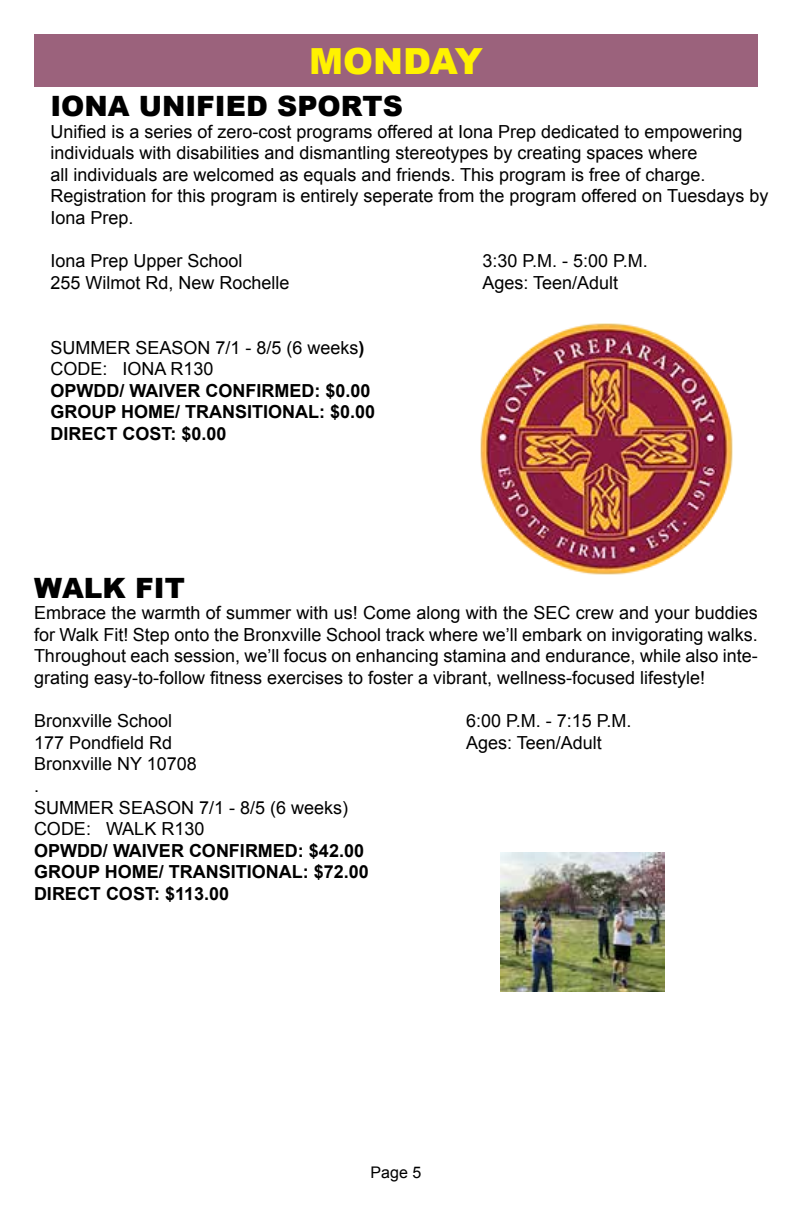
<style>
.page{position:relative;width:792px;height:1224px;background:#fff}
.page>*{position:absolute;margin:0;border:0;box-sizing:border-box;transform-origin:0 0}
.t1{font:900 36px "Arial";color:#fff200}
.t2{font:900 28px "Arial";color:#000}
.t3{font:18px/21.6px "Arial";color:#000}
.t4{font:700 18px/21.6px "Arial";color:#000}
.t5{font:16px "Arial";color:#000}
.s1{font-weight:700}
</style>
<div class="page">
<div style="left:34px;top:34px;width:724px;height:52px;background:#9b627c"></div>
<img style="left:500px;top:852px;width:164px;height:139px">
<img style="left:480px;top:323px;width:253px;height:252px">
<h1 class="t1" style="left:309px;top:35px;width:175px">MONDAY</h1>
<h2 class="t2" style="left:50px;top:86px;width:354px">IONA UNIFIED SPORTS</h2>
<p class="t3" style="left:50px;top:121px;width:720px">Unified is a series of zero-cost programs offered at Iona Prep dedicated to empowering individuals with disabilities and dismantling stereotypes by creating spaces where<br>all individuals are welcomed as equals and friends. This program is free of charge.<br>Registration for this program is entirely seperate from the program offered on Tuesdays by Iona Prep.</p>
<p class="t3" style="left:50px;top:250px;width:194px">Iona Prep Upper School</p>
<p class="t3" style="left:482px;top:250px;width:167px">3:30 P.M. - 5:00 P.M.</p>
<p class="t3" style="left:50px;top:272px;width:241px">255 Wilmot Rd, New Rochelle</p>
<p class="t3" style="left:482px;top:272px;width:137px">Ages: Teen/Adult</p>
<p class="t3" style="left:50px;top:337px;width:316px">SUMMER SEASON 7/1 - 8/5 (6 weeks<span class="s1">)<br></span>CODE: IONA R130</p>
<p class="t4" style="left:50px;top:380px;width:326px">OPWDD/ WAIVER CONFIRMED: $0.00<br>GROUP HOME/ TRANSITIONAL: $0.00<br>DIRECT COST: $0.00</p>
<h2 class="t2" style="left:34px;top:567px;width:152px">WALK FIT</h2>
<p class="t3" style="left:34px;top:602px;width:725px;text-align:justify">Embrace the warmth of summer with us! Come along with the SEC crew and your buddies for Walk Fit! Step onto the Bronxville School track where we’ll embark on invigorating walks.<br>Throughout each session, we’ll focus on enhancing stamina and endurance, while also inte&shy;grating easy-to-follow fitness exercises to foster a vibrant, wellness-focused lifestyle!</p>
<p class="t3" style="left:34px;top:710px;width:140px">Bronxville School</p>
<p class="t3" style="left:466px;top:710px;width:167px">6:00 P.M. - 7:15 P.M.</p>
<p class="t3" style="left:34px;top:732px;width:140px">177 Pondfield Rd</p>
<p class="t3" style="left:466px;top:732px;width:137px">Ages: Teen/Adult</p>
<p class="t3" style="left:34px;top:753px;width:316px">Bronxville NY 10708<br>.<br>SUMMER SEASON 7/1 - 8/5 (6 weeks)<br>CODE: WALK R130</p>
<p class="t4" style="left:34px;top:840px;width:336px">OPWDD/ WAIVER CONFIRMED: $42.00<br>GROUP HOME/ TRANSITIONAL: $72.00<br>DIRECT COST: $113.00</p>
<p class="t5" style="left:371px;top:1162px;width:52px">Page 5</p>
</div>
